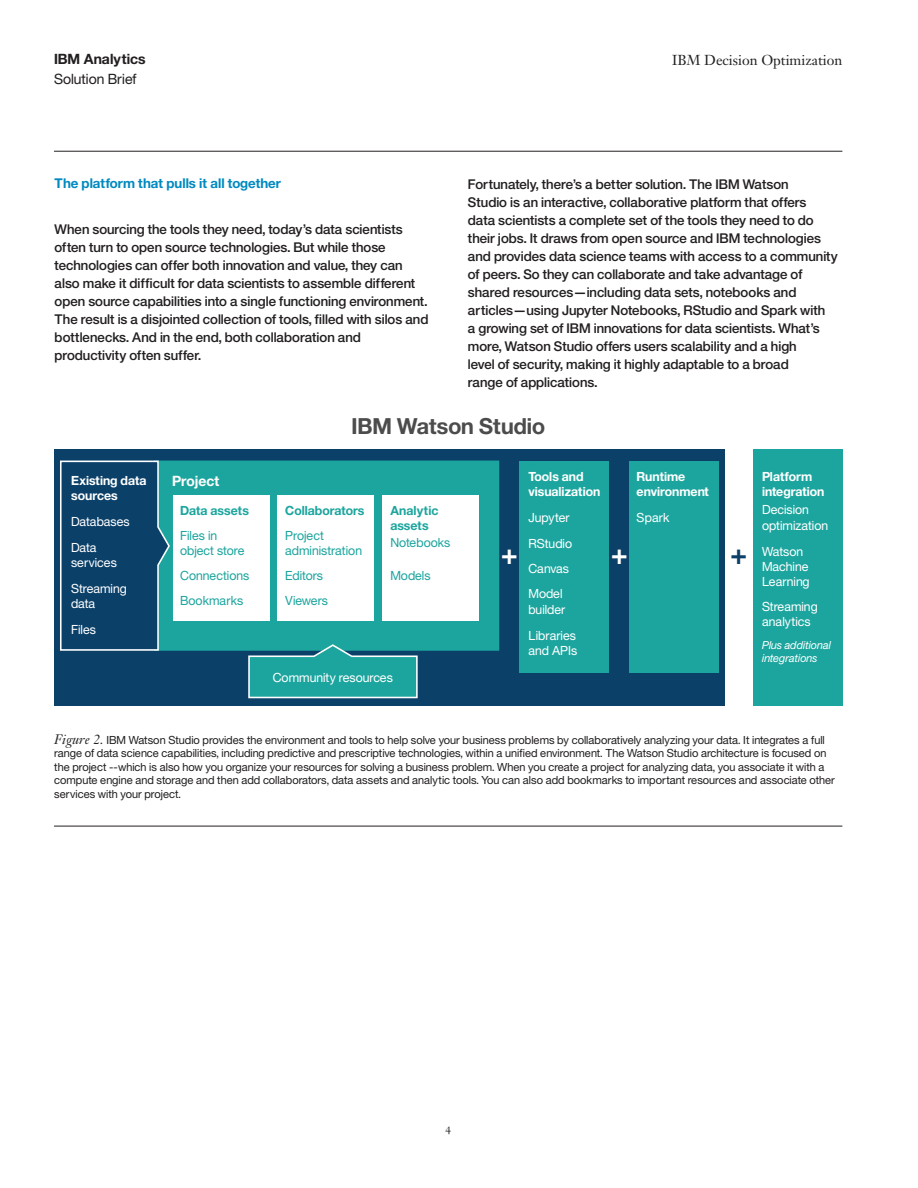
<style>
.page{position:relative;width:918px;height:1188px;background:#fff}
.page>*{position:absolute;margin:0;border:0;box-sizing:border-box;transform-origin:0 0}
.t1{font:28.5px "Helv Neue Boldfor IBM";color:#fff}
.t2{font:28.5px "Helv Neue Boldfor IBM";color:#0b4069}
.t3{font:22.2px "Helv Neue Boldfor IBM";color:#4c4c4c}
.t4{font:14.25px "Janson Text LT Pro";color:#231f20}
.t5{font:14.25px "Helv Neue Romanfor IBM";color:#231f20}
.t6{font:14.25px "Helv Neue Boldfor IBM";color:#231f20}
.t7{font:14.25px "Helv Neue Boldfor IBM";color:#fff}
._4B_boxed_body{font:13.5px/18px "Helv Neue Mediumfor IBM";color:#231f20}
._4A_boxed_head__colo{font:13.5px "Helv Neue Boldfor IBM";color:#008ac0}
.t8{font:12.75px/15.1px "Helv Neue Romanfor IBM";color:#fff}
.t9{font:12.75px/25.2px "Helv Neue Romanfor IBM";color:#1ca59e}
.t10{font:12.75px/15.1px "Helv Neue Boldfor IBM";color:#fff}
.t11{font:12.75px/24.8px "Helv Neue Boldfor IBM";color:#1ca59e}
.t12{font:11.25px/13.5px "Helv Neue Romanfor IBM";color:#231f20}
.t13{font:11.1px/13.4px "Helv Neue Roman Italicfor IBM";color:#fff}
.t14{font:10.5px "Janson Text LT Pro";color:#231f20}
.s1{font-family:"Helv Neue Boldfor IBM"}
.s2{font-family:"Helv Neue Romanfor IBM"}
.s3{font-family:"Janson Text LT Pro";font-style:italic;font-size:13.5px}
</style>
<div class="page">
<div style="left:54px;top:449px;width:671px;height:257px;background:#0b4069"></div>
<div style="left:155px;top:461px;width:343px;height:189px;background:#1ca59e"></div>
<div style="left:154px;top:461px;width:345px;height:190px;border:2px solid #1ca59e"></div>
<div style="left:173px;top:495px;width:97px;height:126px;background:#fff"></div>
<div style="left:278px;top:495px;width:96px;height:126px;background:#fff"></div>
<div style="left:382px;top:495px;width:97px;height:126px;background:#fff"></div>
<svg style="left:247px;top:644px;width:171px;height:55px"></svg>
<svg style="left:60px;top:460px;width:111px;height:191px"></svg>
<div style="left:520px;top:461px;width:89px;height:212px;background:#1ca59e"></div>
<div style="left:629px;top:461px;width:90px;height:212px;background:#1ca59e"></div>
<div style="left:753px;top:449px;width:89px;height:257px;background:#1ca59e"></div>
<hr style="left:54px;top:151px;width:788px;height:1px;background:#231f20">
<hr style="left:54px;top:826px;width:788px;height:1px;background:#231f20">
<p class="t6" style="left:54px;top:50px;width:93px">IBM Analytics</p>
<p class="t5" style="left:54px;top:70px;width:84px">Solution Brief</p>
<p class="_4A_boxed_head__colo" style="left:55px;top:175px;width:228px">The platform that pulls it all together</p>
<p class="_4B_boxed_body" style="left:55px;top:220px;width:375px">When sourcing the tools they need, today’s data scientists often turn to open source technologies. But while those technologies can offer both innovation and value, they can also make it difficult for data scientists to assemble different open source capabilities into a single functioning environment.<br>The result is a disjointed collection of tools, filled with silos and bottlenecks. And in the end, both collaboration and productivity often suffer.</p>
<p class="t4" style="left:672px;top:51px;width:172px">IBM Decision Optimization</p>
<p class="_4B_boxed_body" style="left:468px;top:175px;width:371px">Fortunately, there’s a better solution. The IBM Watson<br>Studio is an interactive, collaborative platform that offers<br>data scientists a complete set of the tools they need to do their jobs. It draws from open source and IBM technologies and provides data science teams with access to a community of peers. So they can collaborate and take advantage of shared resources—including data sets, notebooks and articles—using Jupyter Notebooks, RStudio and Spark with<br>a growing set of IBM innovations for data scientists. What’s more, Watson Studio offers users scalability and a high<br>level of security, making it highly adaptable to a broad<br>range of applications.</p>
<p class="t10" style="left:71px;top:473px;width:77px">Existing data</p>
<p class="t7" style="left:172px;top:472px;width:49px">Project</p>
<p class="t8" style="left:71px;top:483px;width:60px;line-height:25.7px"><span class="s1">sources<br></span>Databases<br>Data</p>
<p class="t8" style="left:71px;top:549px;width:57px;line-height:26px">services<br>Streaming</p>
<p class="t8" style="left:71px;top:590px;width:27px;line-height:26px">data<br>Files</p>
<p class="t11" style="left:180px;top:498px;width:70px">Data assets<br><span class="s2">Files in</span></p>
<p class="t9" style="left:180px;top:538px;width:71px">object store<br>Connections<br>Bookmarks</p>
<p class="t3" style="left:351px;top:412px;width:195px">IBM Watson Studio</p>
<p class="t11" style="left:285px;top:498px;width:81px">Collaborators<br><span class="s2">Project</span></p>
<p class="t9" style="left:285px;top:538px;width:78px">administration<br>Editors<br>Viewers</p>
<p class="t11" style="left:390px;top:503px;width:49px;line-height:15.1px">Analytic assets</p>
<p class="t9" style="left:390px;top:530px;width:61px">Notebooks</p>
<p class="t9" style="left:390px;top:563px;width:42px">Models</p>
<p class="t8" style="left:273px;top:670px;width:122px">Community resources</p>
<p class="t1" style="left:501px;top:536px;width:18px">+</p>
<p class="t10" style="left:528px;top:469px;width:73px">Tools and visualization</p>
<p class="t8" style="left:528px;top:505px;width:45px;line-height:25.3px">Jupyter<br>RStudio<br>Canvas<br>Model</p>
<p class="t8" style="left:528px;top:596px;width:49px;line-height:26px">builder<br>Libraries</p>
<p class="t8" style="left:528px;top:642px;width:50px">and APIs</p>
<p class="t10" style="left:637px;top:469px;width:74px">Runtime environment</p>
<p class="t8" style="left:637px;top:510px;width:34px">Spark</p>
<p class="t1" style="left:611px;top:536px;width:18px">+</p>
<p class="t2" style="left:730px;top:536px;width:18px">+</p>
<p class="t10" style="left:762px;top:469px;width:64px">Platform integration</p>
<p class="t8" style="left:762px;top:502px;width:68px">Decision optimization</p>
<p class="t8" style="left:762px;top:543px;width:49px">Watson<br>Machine<br>Learning</p>
<p class="t8" style="left:762px;top:599px;width:57px">Streaming analytics</p>
<p class="t13" style="left:762px;top:638px;width:70px">Plus additional integrations</p>
<p class="t12" style="left:54px;top:733px;width:782px"><span class="s3">Figure 2.</span> IBM Watson Studio provides the environment and tools to help solve your business problems by collaboratively analyzing your data. It integrates a full range of data science capabilities, including predictive and prescriptive technologies, within a unified environment. The Watson Studio architecture is focused on the project --which is also how you organize your resources for solving a business problem. When you create a project for analyzing data, you associate it with a compute engine and storage and then add collaborators, data assets and analytic tools. You can also add bookmarks to important resources and associate other services with your project.</p>
<p class="t14" style="left:445px;top:1124px;width:7px">4</p>
</div>
